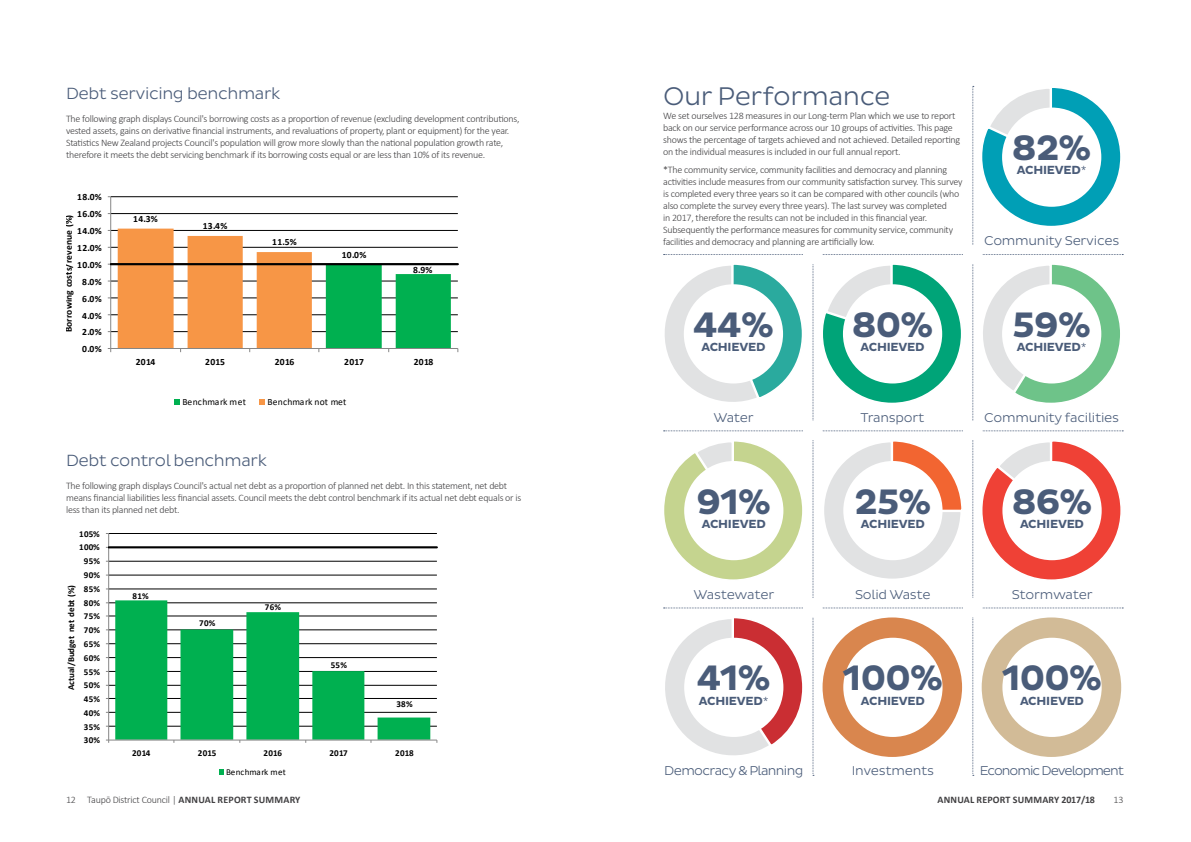
<style>
.page{position:relative;width:1191px;height:842px;background:#fff}
.page>*{position:absolute;margin:0;border:0;box-sizing:border-box;transform-origin:0 0}
.t1{font:700 36px "Pluto Sans";letter-spacing:-.02em;color:#4a5c79}
.t2{font:300 26px "Pluto Sans";letter-spacing:-.02em;color:#4a5c79}
.t3{font:300 16.5px "Pluto Sans";letter-spacing:-.025em;color:#4a5c79}
.t4{font:300 13px "Pluto Sans";letter-spacing:-.02em;color:#4a5c79}
.t5{font:300 13px "Pluto Sans";letter-spacing:-.075em;color:#4a5c79}
.t6{font:300 13px "Pluto Sans";letter-spacing:-.05em;color:#4a5c79}
.t7{font:700 12px "Pluto Sans";letter-spacing:-.02em;color:#4a5c79}
.t8{font:300 10px/12px "Calibri";letter-spacing:-.025em;color:#414042}
.t9{font:700 10px "Calibri";letter-spacing:.02em;color:#414042}
.t10{font:700 9.6px "Calibri";letter-spacing:.03em;color:#000}
.t11{font:9.6px "Calibri";letter-spacing:.015em;color:#000}
.t12{font:700 9.6px "Calibri";color:#000}
.t13{font:700 9px "Calibri";letter-spacing:.03em;color:#000}
.t14{font:700 9px "Calibri";letter-spacing:.005em;color:#000}
.t15{font:9px "Calibri";letter-spacing:.025em;color:#000}
.s1{font-weight:300}
.s2{font-weight:700}
</style>
<div class="page">
<svg style="left:663px;top:86px;width:460px;height:690px"></svg>
<div style="left:963px;top:245px;width:18px;height:18px;background:#fff"></div>
<div style="left:963px;top:421px;width:18px;height:18px;background:#fff"></div>
<div style="left:963px;top:599px;width:18px;height:18px;background:#fff"></div>
<div style="left:803px;top:245px;width:18px;height:18px;background:#fff"></div>
<div style="left:803px;top:421px;width:18px;height:18px;background:#fff"></div>
<div style="left:803px;top:599px;width:18px;height:18px;background:#fff"></div>
<svg style="left:107px;top:196px;width:352px;height:209px"></svg>
<svg style="left:105px;top:533px;width:333px;height:242px"></svg>
<h3 class="t3" style="left:66px;top:84px;width:216px">Debt servicing benchmark</h3>
<p class="t8" style="left:66px;top:113px;width:455px">The following graph displays Council's borrowing costs as a proportion of revenue (excluding development contributions, vested assets, gains on derivative financial instruments, and revaluations of property, plant or equipment) for the year.<br>Statistics New Zealand projects Council's population will grow more slowly than the national population growth rate, therefore it meets the debt servicing benchmark if its borrowing costs equal or are less than 10% of its revenue.</p>
<p class="t10" style="left:77px;top:190px;width:26px">18.0%</p>
<p class="t10" style="left:77px;top:207px;width:26px">16.0%</p>
<p class="t12" style="left:62px;top:332px;width:119px;rotate:-90deg">Borrowing costs/revenue (%)</p>
<p class="t10" style="left:77px;top:224px;width:26px">14.0%</p>
<p class="t10" style="left:77px;top:241px;width:26px">12.0%</p>
<p class="t10" style="left:77px;top:258px;width:26px">10.0%</p>
<p class="t10" style="left:82px;top:275px;width:21px">8.0%</p>
<p class="t10" style="left:82px;top:292px;width:21px">6.0%</p>
<p class="t10" style="left:82px;top:309px;width:21px">4.0%</p>
<p class="t10" style="left:82px;top:325px;width:21px">2.0%</p>
<p class="t10" style="left:82px;top:342px;width:21px">0.0%</p>
<p class="t10" style="left:133px;top:212px;width:26px">14.3%</p>
<p class="t10" style="left:203px;top:219px;width:26px">13.4%</p>
<p class="t10" style="left:272px;top:235px;width:26px">11.5%</p>
<p class="t10" style="left:342px;top:248px;width:26px">10.0%</p>
<p class="t10" style="left:413px;top:263px;width:21px">8.9%</p>
<p class="t10" style="left:136px;top:355px;width:21px">2014</p>
<p class="t10" style="left:205px;top:355px;width:21px">2015</p>
<p class="t10" style="left:275px;top:355px;width:21px">2016</p>
<p class="t10" style="left:344px;top:355px;width:21px">2017</p>
<p class="t10" style="left:414px;top:355px;width:21px">2018</p>
<p class="t11" style="left:182px;top:395px;width:65px">Benchmark met</p>
<p class="t11" style="left:268px;top:395px;width:80px">Benchmark not met</p>
<h3 class="t3" style="left:66px;top:450px;width:202px">Debt control benchmark</h3>
<p class="t8" style="left:66px;top:479px;width:457px">The following graph displays Council's actual net debt as a proportion of planned net debt. In this statement, net debt means financial liabilities less financial assets. Council meets the debt control benchmark if its actual net debt equals or is less than its planned net debt.</p>
<p class="t13" style="left:79px;top:527px;width:22px">105%</p>
<p class="t13" style="left:79px;top:541px;width:22px">100%</p>
<p class="t13" style="left:84px;top:555px;width:18px">95%</p>
<p class="t14" style="left:65px;top:690px;width:106px;rotate:-90deg">Actual/Budget net debt (%)</p>
<p class="t13" style="left:84px;top:569px;width:18px">90%</p>
<p class="t13" style="left:84px;top:582px;width:18px">85%</p>
<p class="t13" style="left:84px;top:596px;width:18px">80%</p>
<p class="t13" style="left:84px;top:610px;width:18px">75%</p>
<p class="t13" style="left:84px;top:624px;width:18px">70%</p>
<p class="t13" style="left:84px;top:637px;width:18px">65%</p>
<p class="t13" style="left:84px;top:651px;width:18px">60%</p>
<p class="t13" style="left:84px;top:665px;width:18px">55%</p>
<p class="t13" style="left:84px;top:679px;width:18px">50%</p>
<p class="t13" style="left:84px;top:693px;width:18px">45%</p>
<p class="t13" style="left:84px;top:706px;width:18px">40%</p>
<p class="t13" style="left:84px;top:720px;width:18px">35%</p>
<p class="t13" style="left:84px;top:734px;width:18px">30%</p>
<p class="t13" style="left:132px;top:589px;width:18px">81%</p>
<p class="t13" style="left:199px;top:617px;width:18px">70%</p>
<p class="t13" style="left:265px;top:600px;width:18px">76%</p>
<p class="t13" style="left:331px;top:659px;width:18px">55%</p>
<p class="t13" style="left:396px;top:697px;width:18px">38%</p>
<p class="t13" style="left:132px;top:746px;width:20px">2014</p>
<p class="t13" style="left:198px;top:746px;width:20px">2015</p>
<p class="t13" style="left:264px;top:746px;width:20px">2016</p>
<p class="t13" style="left:329px;top:746px;width:20px">2017</p>
<p class="t13" style="left:395px;top:746px;width:20px">2018</p>
<p class="t15" style="left:226px;top:766px;width:61px">Benchmark met</p>
<h2 class="t2" style="left:663px;top:81px;width:229px">Our Performance</h2>
<p class="t8" style="left:663px;top:110px;width:298px">We set ourselves 128 measures in our Long-term Plan which we use to report back on our service performance across our 10 groups of activities. This page shows the percentage of targets achieved and not achieved. Detailed reporting on the individual measures is included in our full annual report.</p>
<p class="t8" style="left:663px;top:164px;width:301px">*The community service, community facilities and democracy and planning activities include measures from our community satisfaction survey. This survey is completed every three years so it can be compared with other councils (who also complete the survey every three years). The last survey was completed<br>in 2017, therefore the results can not be included in this financial year.<br>Subsequently the performance measures for community service, community facilities and democracy and planning are artificially low.</p>
<h1 class="t1" style="left:1012px;top:127px;width:81px">82%</h1>
<p class="t7" style="left:1016px;top:164px;width:71px">ACHIEVED<span class="s1">*</span></p>
<h3 class="t4" style="left:984px;top:233px;width:137px">Community Services</h3>
<h1 class="t1" style="left:693px;top:304px;width:82px">44%</h1>
<p class="t7" style="left:701px;top:340px;width:66px">ACHIEVED</p>
<h1 class="t1" style="left:851px;top:304px;width:83px">80%</h1>
<p class="t7" style="left:860px;top:340px;width:66px">ACHIEVED</p>
<h1 class="t1" style="left:1012px;top:304px;width:80px">59%</h1>
<p class="t7" style="left:1016px;top:340px;width:71px">ACHIEVED<span class="s1">*</span></p>
<h3 class="t4" style="left:713px;top:410px;width:42px">Water</h3>
<h3 class="t4" style="left:860px;top:410px;width:65px">Transport</h3>
<h3 class="t4" style="left:984px;top:410px;width:136px">Community facilities</h3>
<h1 class="t1" style="left:696px;top:481px;width:76px">91%</h1>
<p class="t7" style="left:702px;top:517px;width:66px">ACHIEVED</p>
<h1 class="t1" style="left:854px;top:481px;width:79px">25%</h1>
<p class="t7" style="left:861px;top:517px;width:66px">ACHIEVED</p>
<h1 class="t1" style="left:1011px;top:481px;width:82px">86%</h1>
<p class="t7" style="left:1020px;top:517px;width:66px">ACHIEVED</p>
<h3 class="t4" style="left:693px;top:587px;width:82px">Wastewater</h3>
<h3 class="t4" style="left:855px;top:587px;width:77px">Solid Waste</h3>
<h3 class="t4" style="left:1011px;top:587px;width:82px">Stormwater</h3>
<h1 class="t1" style="left:697px;top:657px;width:75px">41%</h1>
<p class="t7" style="left:699px;top:694px;width:71px">ACHIEVED<span class="s1">*</span></p>
<h3 class="t6" style="left:664px;top:763px;width:141px">Democracy &amp; Planning</h3>
<h1 class="t1" style="left:843px;top:657px;width:101px">100%</h1>
<p class="t7" style="left:861px;top:694px;width:66px">ACHIEVED</p>
<h3 class="t4" style="left:852px;top:763px;width:84px">Investments</h3>
<h1 class="t1" style="left:1002px;top:657px;width:101px">100%</h1>
<p class="t7" style="left:1020px;top:694px;width:66px">ACHIEVED</p>
<h3 class="t5" style="left:979px;top:763px;width:146px">Economic Development</h3>
<p class="t8" style="left:66px;top:793px;width:236px">12 Taupō District Council | <span class="s2">ANNUAL REPORT SUMMARY</span></p>
<p class="t9" style="left:937px;top:793px;width:159px">ANNUAL REPORT SUMMARY 2017/18</p>
<p class="t8" style="left:1113px;top:793px;width:11px">13</p>
</div>
